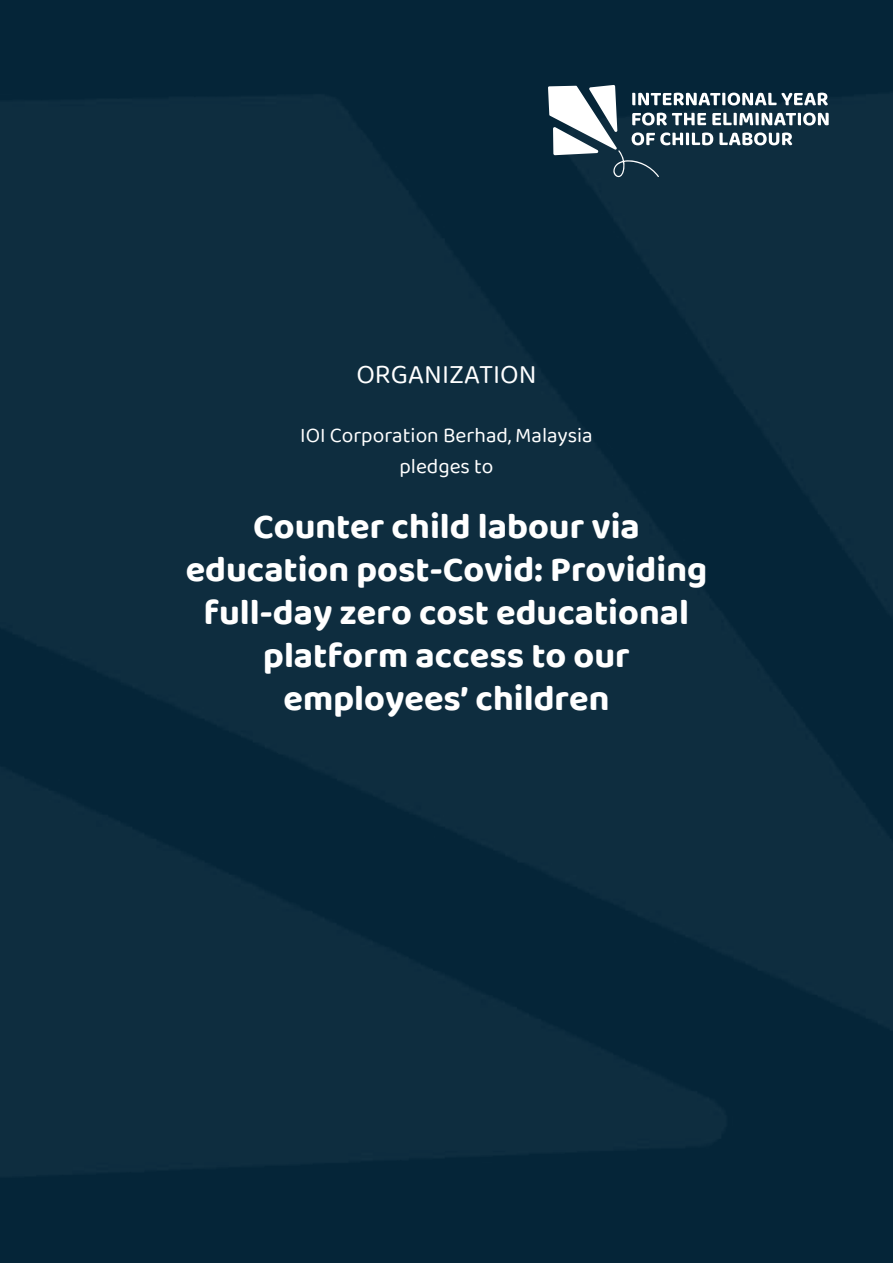
<style>
.page{position:relative;width:893px;height:1263px;background:#0e2d3f}
.page>*{position:absolute;margin:0;border:0;box-sizing:border-box;transform-origin:0 0}
.t1{font:700 36px/43.2px "Baloo 2";color:#fff;text-align:center}
.t2{font:27px "Baloo 2";color:#fff}
.t3{font:21px/30px "Baloo 2";color:#fff;text-align:center}
</style>
<div class="page">
<svg style="left:548px;top:85px;width:281px;height:92px"></svg>
<p class="t2" style="left:356px;top:356px;width:182px">ORGANIZATION</p>
<p class="t3" style="left:300px;top:422px;width:294px">IOI Corporation Berhad, Malaysia pledges to</p>
<p class="t1" style="left:186px;top:503px;width:523px">Counter child labour via education post-Covid: Providing full-day zero cost educational platform access to our employees’ children</p>
</div>
